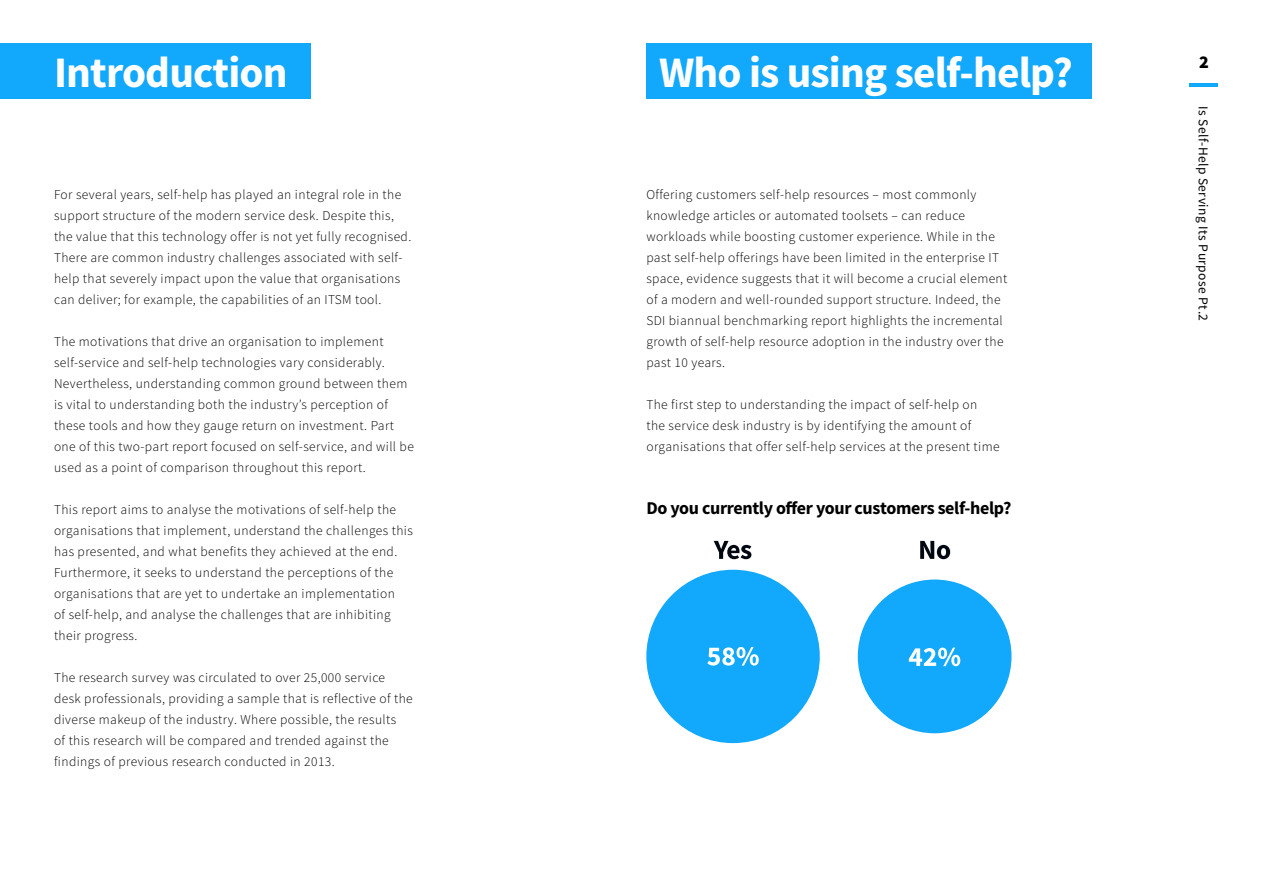
<style>
.page{position:relative;width:1263px;height:893px;background:#fff}
.page>*{position:absolute;margin:0;border:0;box-sizing:border-box;transform-origin:0 0}
.t1{font:700 43.5px "Source Sans Pro";letter-spacing:-.02em;color:#fff}
.t2{font:700 18px "Source Sans Pro";letter-spacing:-.02em;color:#000}
.t3{font:900 18px "Source Sans Pro";color:#000}
.t4{font:300 13.5px/21px "Source Sans Pro";letter-spacing:.03em;color:#000}
.t5{font:13.5px "Source Sans Pro";letter-spacing:.03em;color:#000}
</style>
<div class="page">
<hr style="left:1189px;top:83px;width:29px;height:4px;background:#12a8fc">
<div style="left:646px;top:43px;width:446px;height:56px;background:#12a8fc"></div>
<div style="left:0;top:43px;width:310px;height:56px;background:#12a8fc"></div>
<div style="left:646px;top:570px;width:174px;height:173px;background:#12a8fc;border-radius:50%"></div>
<div style="left:858px;top:579px;width:153px;height:154px;background:#12a8fc;border-radius:50%"></div>
<svg style="left:707px;top:647px;width:52px;height:19px"></svg>
<svg style="left:714px;top:541px;width:37px;height:18px"></svg>
<svg style="left:920px;top:541px;width:30px;height:18px"></svg>
<svg style="left:909px;top:648px;width:51px;height:18px"></svg>
<h1 class="t1" style="left:54px;top:44px;width:235px">Introduction</h1>
<h1 class="t1" style="left:659px;top:44px;width:415px">Who is using self-help?</h1>
<p class="t4" style="left:54px;top:184px;width:359px">For several years, self-help has played an integral role in the support structure of the modern service desk. Despite this, the value that this technology offer is not yet fully recognised.<br>There are common industry challenges associated with self&shy;help that severely impact upon the value that organisations can deliver; for example, the capabilities of an ITSM tool.</p>
<p class="t4" style="left:54px;top:331px;width:361px">The motivations that drive an organisation to implement self-service and self-help technologies vary considerably.<br>Nevertheless, understanding common ground between them is vital to understanding both the industry’s perception of these tools and how they gauge return on investment. Part one of this two-part report focused on self-service, and will be used as a point of comparison throughout this report.</p>
<p class="t4" style="left:54px;top:499px;width:360px">This report aims to analyse the motivations of self-help the organisations that implement, understand the challenges this has presented, and what benefits they achieved at the end.<br>Furthermore, it seeks to understand the perceptions of the organisations that are yet to undertake an implementation<br>of self-help, and analyse the challenges that are inhibiting their progress.</p>
<p class="t4" style="left:54px;top:667px;width:360px">The research survey was circulated to over 25,000 service desk professionals, providing a sample that is reflective of the diverse makeup of the industry. Where possible, the results<br>of this research will be compared and trended against the findings of previous research conducted in 2013.</p>
<p class="t4" style="left:646px;top:184px;width:363px">Offering customers self-help resources – most commonly knowledge articles or automated toolsets – can reduce workloads while boosting customer experience. While in the past self-help offerings have been limited in the enterprise IT space, evidence suggests that it will become a crucial element of a modern and well-rounded support structure. Indeed, the SDI biannual benchmarking report highlights the incremental growth of self-help resource adoption in the industry over the past 10 years.</p>
<p class="t4" style="left:646px;top:394px;width:355px">The first step to understanding the impact of self-help on<br>the service desk industry is by identifying the amount of organisations that offer self-help services at the present time</p>
<h2 class="t2" style="left:646px;top:496px;width:367px">Do you currently offer your customers self-help?</h2>
<h2 class="t3" style="left:1199px;top:50px;width:11px">2</h2>
<p class="t5" style="left:1212px;top:106px;width:216px;rotate:90deg">Is Self-Help Serving Its Purpose Pt.2</p>
</div>
